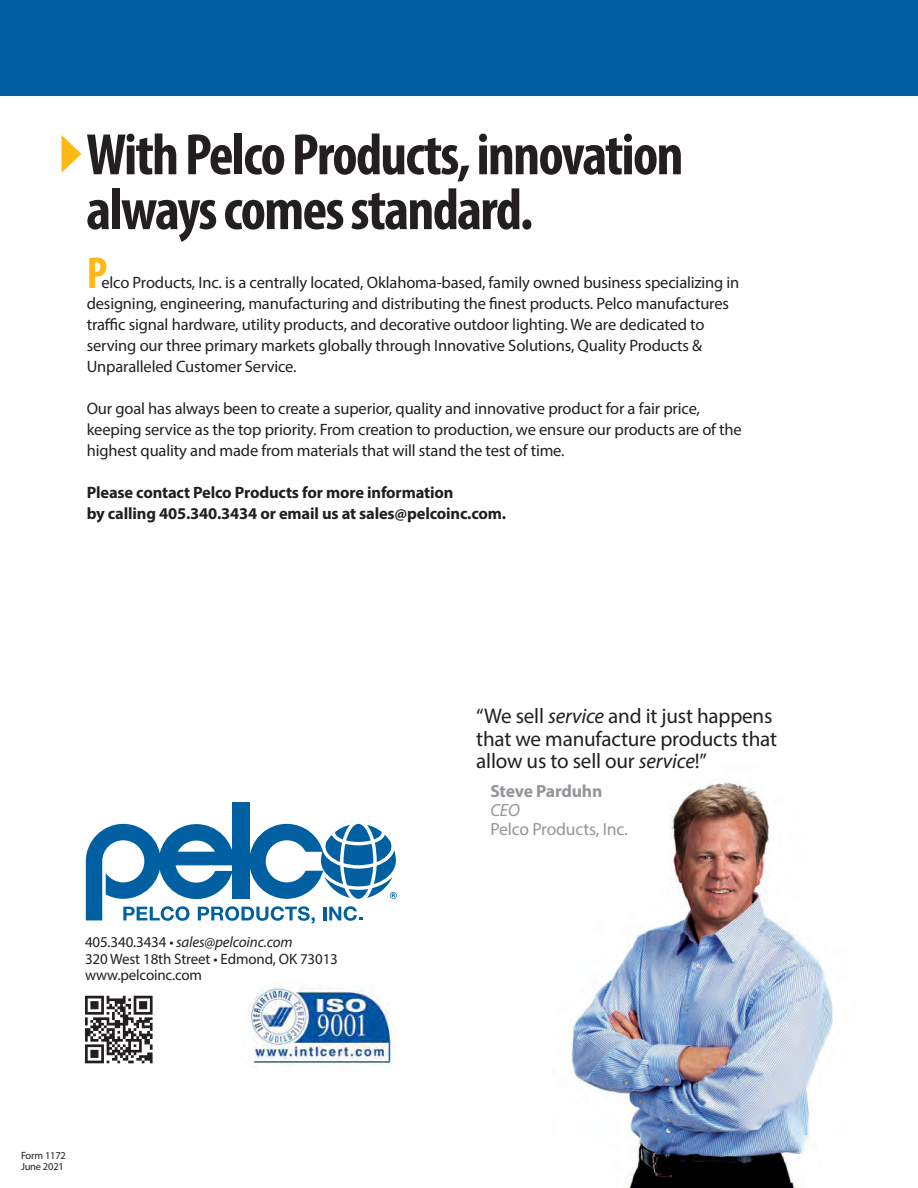
<style>
.page{position:relative;width:918px;height:1188px;background:#fff}
.page>*{position:absolute;margin:0;border:0;box-sizing:border-box;transform-origin:0 0}
.t1{font:700 condensed 58.95px "Myriad Pro";letter-spacing:-.03em;color:#231f20}
.BODY{font:700 condensed 45px "Myriad Pro";color:#fcb814}
.t2{font:21.15px/23px "Myriad Pro";letter-spacing:-.01em;color:#231f20}
.t3{font:17.55px "Myriad Pro";letter-spacing:-.01em;color:#939598}
.t4{font:700 17.55px "Myriad Pro";letter-spacing:-.015em;color:#939598}
.t5{font:italic 17.55px "Myriad Pro";color:#939598}
.BODY-2{font:16.5px/21px "Myriad Pro";letter-spacing:-.01em;color:#231f20}
.t6{font:700 16.5px "Myriad Pro";letter-spacing:-.01em;color:#231f20}
.t7{font:15px "Myriad Pro";letter-spacing:-.01em;color:#231f20}
.t8{font:italic 15px "Myriad Pro";letter-spacing:-.01em;color:#231f20}
.t9{font:10.5px "Myriad Pro";letter-spacing:-.02em;color:#231f20}
.s1{font-style:normal}
.s2{font-style:italic}
</style>
<div class="page">
<div style="left:233px;top:803px;width:17px;height:96px;background:#0160a1"></div>
<svg style="left:86px;top:824px;width:311px;height:100px"></svg>
<img style="left:571px;top:781px;width:262px;height:407px">
<svg style="left:85px;top:996px;width:68px;height:67px"></svg>
<div style="left:0;top:0;width:918px;height:96px;background:#0160a1"></div>
<img style="left:249px;top:985px;width:144px;height:82px">
<svg style="left:62px;top:135px;width:19px;height:38px"></svg>
<p class="t1" style="left:86px;top:118px;width:599px">With Pelco Products, innovation</p>
<p class="t1" style="left:86px;top:173px;width:449px">always comes standard.</p>
<p class="BODY" style="left:87px;top:245px;width:22px">P</p>
<p class="BODY-2" style="left:87px;top:271px;width:654px;text-indent:15px">elco Products, Inc. is a centrally located, Oklahoma-based, family owned business specializing in designing, engineering, manufacturing and distributing the finest products. Pelco manufactures traffic signal hardware, utility products, and decorative outdoor lighting. We are dedicated to serving our three primary markets globally through Innovative Solutions, Quality Products &amp; Unparalleled Customer Service.</p>
<p class="BODY-2" style="left:87px;top:397px;width:657px">Our goal has always been to create a superior, quality and innovative product for a fair price, keeping service as the top priority. From creation to production, we ensure our products are of the highest quality and made from materials that will stand the test of time.</p>
<p class="t6" style="left:87px;top:481px;width:368px">Please contact Pelco Products for more information</p>
<p class="t6" style="left:87px;top:502px;width:421px">by calling 405.340.3434 or email us at sales@pelcoinc.com.</p>
<p class="t8" style="left:85px;top:933px;width:209px"><span class="s1">405.340.3434 •</span> sales@pelcoinc.com</p>
<p class="t7" style="left:85px;top:950px;width:254px">320 West 18th Street • Edmond, OK 73013</p>
<p class="t7" style="left:85px;top:966px;width:119px">www.pelcoinc.com</p>
<p class="t9" style="left:21px;top:1149px;width:46px">Form 1172</p>
<p class="t9" style="left:21px;top:1160px;width:44px">June 2021</p>
<p class="t2" style="left:476px;top:704px;width:302px">“We sell <span class="s2">service</span> and it just happens that we manufacture products that allow us to sell our <span class="s2">service</span>!”</p>
<p class="t4" style="left:490px;top:779px;width:113px">Steve Parduhn</p>
<p class="t5" style="left:490px;top:799px;width:31px">CEO</p>
<p class="t3" style="left:490px;top:819px;width:139px">Pelco Products, Inc.</p>
</div>
